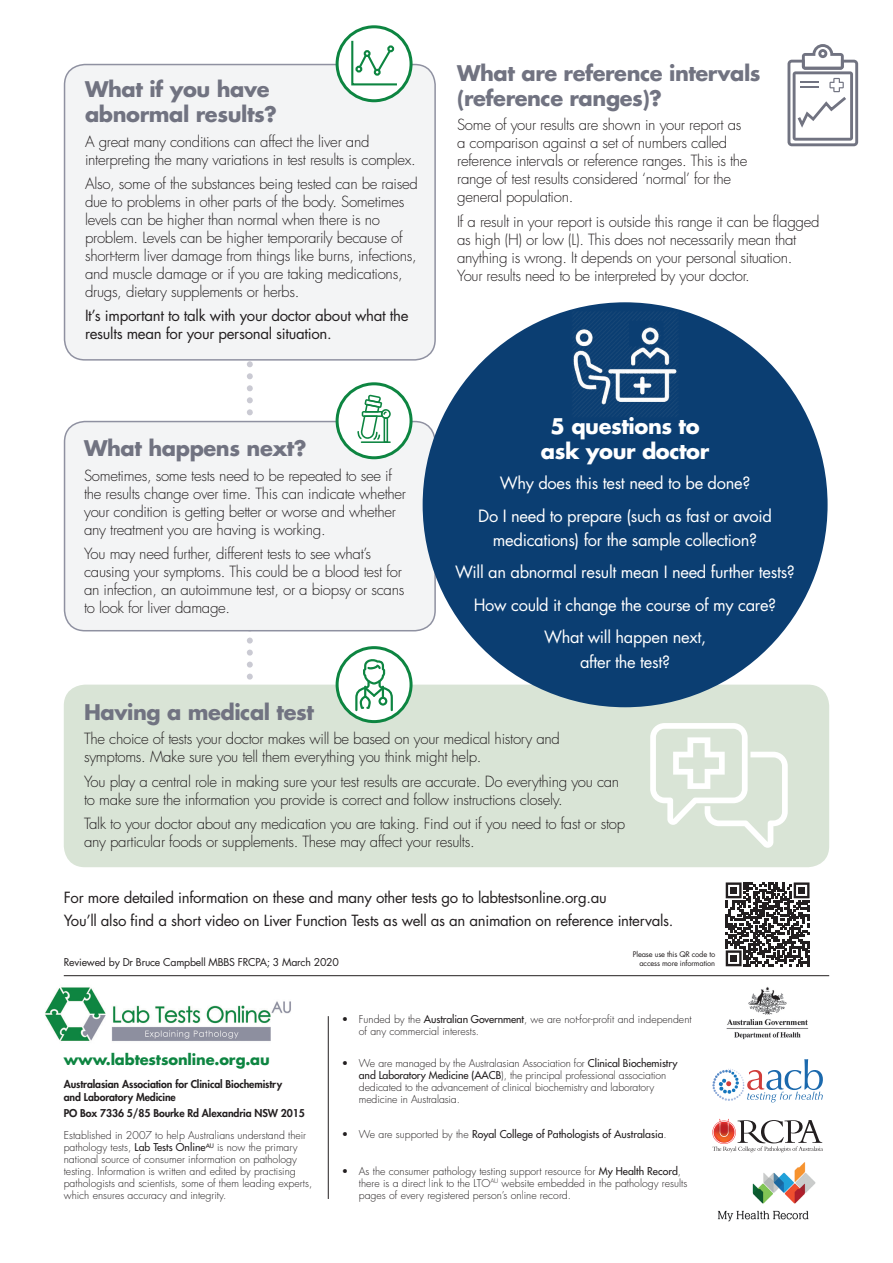
<style>
.page{position:relative;width:893px;height:1263px;background:#fff}
.page>*{position:absolute;margin:0;border:0;box-sizing:border-box;transform-origin:0 0}
.t1{font:700 21px/25.2px "Futura";letter-spacing:-.02em;color:#717381}
.t2{font:700 21px/25.2px "Futura";letter-spacing:-.02em;color:#fff;text-align:center}
.t3{font:16.5px/24px "Futura";letter-spacing:-.02em;color:#fff;text-align:center}
.t4{font:300 15px/18px "Futura";letter-spacing:-.02em;color:#231f20}
.t5{font:15px/18px "Futura";letter-spacing:-.02em;color:#231f20}
.t6{font:700 14.7px "Futura";letter-spacing:-.01em;color:#0d8541}
.t7{font:300 10.5px/12px "Futura";color:#231f20}
.t8{font:800 10.5px/13.5px "Futura";letter-spacing:-.01em;color:#231f20}
.t9{font:10.5px "Futura";color:#231f20}
.t10{font:10.5px "Futura";letter-spacing:-.02em;color:#231f20}
.t11{font:7.5px/9px "Futura";letter-spacing:-.02em;color:#231f20;text-align:right}
.s1{font-weight:400}
.s2{font-weight:300}
</style>
<div class="page">
<svg style="left:247px;top:361px;width:6px;height:324px"></svg>
<div style="left:65px;top:65px;width:370px;height:295px;background:#f3f4f5;border-radius:21px"></div>
<div style="left:64px;top:64px;width:372px;height:297px;border:2px solid #8f91a1;border-radius:21px"></div>
<div style="left:64px;top:685px;width:765px;height:182px;background:#d9e4d6;border-radius:21px"></div>
<div style="left:337px;top:648px;width:74px;height:74px;background:#fff;border-radius:50%"></div>
<div style="left:336px;top:646px;width:77px;height:77px;border:3px solid #0d8541;border-radius:50%"></div>
<svg style="left:355px;top:659px;width:38px;height:52px"></svg>
<div style="left:65px;top:421px;width:370px;height:210px;background:#f3f4f5;border-radius:21px"></div>
<div style="left:64px;top:421px;width:372px;height:210px;border:2px solid #8f91a1;border-radius:21px"></div>
<svg style="left:650px;top:723px;width:138px;height:125px"></svg>
<div style="left:423px;top:302px;width:405px;height:405px;background:#0b3e72;border-radius:50%"></div>
<img style="left:573px;top:312px;width:104px;height:105px">
<img style="left:45px;top:975px;width:253px;height:66px">
<hr style="left:328px;top:1016px;width:1px;height:183px;background:#231f20">
<hr style="left:64px;top:975px;width:765px;height:1px;background:#231f20">
<svg style="left:787px;top:44px;width:71px;height:102px"></svg>
<svg style="left:337px;top:27px;width:74px;height:74px;fill:#fff"></svg>
<div style="left:336px;top:25px;width:77px;height:77px;border:3px solid #0d8541;border-radius:50%"></div>
<svg style="left:350px;top:39px;width:49px;height:48px"></svg>
<div style="left:387px;top:45px;width:7px;height:7px;border:2px solid #0d8541;border-radius:50%"></div>
<div style="left:337px;top:384px;width:74px;height:74px;background:#fff;border-radius:50%"></div>
<div style="left:336px;top:382px;width:77px;height:77px;border:3px solid #0d8541;border-radius:50%"></div>
<svg style="left:357px;top:395px;width:34px;height:48px"></svg>
<svg style="left:712px;top:1059px;width:111px;height:43px"></svg>
<svg style="left:712px;top:1119px;width:111px;height:33px"></svg>
<svg style="left:718px;top:1123px;width:12px;height:11px"></svg>
<img style="left:717px;top:1162px;width:99px;height:60px">
<img style="left:726px;top:986px;width:83px;height:54px">
<svg style="left:726px;top:882px;width:83px;height:84px"></svg>
<div style="left:730px;top:887px;width:7px;height:7px;background:#231f20"></div>
<div style="left:798px;top:887px;width:7px;height:7px;background:#231f20"></div>
<div style="left:730px;top:955px;width:7px;height:7px;background:#231f20"></div>
<p class="t1" style="left:85px;top:76px;width:193px">What if you have abnormal results?</p>
<p class="t4" style="left:85px;top:132px;width:332px">A great many conditions can affect the liver and interpreting the many variations in test results is complex.</p>
<p class="t4" style="left:85px;top:175px;width:334px">Also, some of the substances being tested can be raised due to problems in other parts of the body. Sometimes levels can be higher than normal when there is no problem. Levels can be higher temporarily because of short-term liver damage from things like burns, infections, and muscle damage or if you are taking medications, drugs, dietary supplements or herbs.</p>
<p class="t5" style="left:85px;top:307px;width:325px">It’s important to talk with your doctor about what the results mean for your personal situation.</p>
<p class="t1" style="left:84px;top:435px;width:224px">What happens next?</p>
<p class="t4" style="left:84px;top:466px;width:323px">Sometimes, some tests need to be repeated to see if the results change over time. This can indicate whether your condition is getting better or worse and whether any treatment you are having is working.</p>
<p class="t4" style="left:84px;top:545px;width:322px">You may need further, different tests to see what’s causing your symptoms. This could be a blood test for an infection, an autoimmune test, or a biopsy or scans to look for liver damage.</p>
<p class="t1" style="left:457px;top:60px;width:305px">What are reference intervals (reference ranges)?</p>
<p class="t4" style="left:457px;top:116px;width:292px">Some of your results are shown in your report as a comparison against a set of numbers called reference intervals or reference ranges. This is the range of test results considered ‘normal’ for the general population.</p>
<p class="t4" style="left:457px;top:212px;width:364px">If a result in your report is outside this range it can be flagged as high (H) or low (L). This does not necessarily mean that anything is wrong. It depends on your personal situation.<br>Your results need to be interpreted by your doctor.</p>
<p class="t2" style="left:541px;top:413px;width:170px">5 questions to ask your doctor</p>
<p class="t3" style="left:500px;top:472px;width:252px">Why does this test need to be done?</p>
<p class="t3" style="left:478px;top:504px;width:295px">Do I need to prepare (such as fast or avoid medications) for the sample collection?</p>
<p class="t3" style="left:455px;top:561px;width:341px">Will an abnormal result mean I need further tests?</p>
<p class="t3" style="left:474px;top:593px;width:304px">How could it change the course of my care?</p>
<p class="t3" style="left:544px;top:626px;width:163px">What will happen next, after the test?</p>
<p class="t1" style="left:84px;top:699px;width:231px">Having a medical test</p>
<p class="t4" style="left:84px;top:730px;width:477px">The choice of tests your doctor makes will be based on your medical history and symptoms. Make sure you tell them everything you think might help.</p>
<p class="t4" style="left:84px;top:772px;width:537px">You play a central role in making sure your test results are accurate. Do everything you can to make sure the information you provide is correct and follow instructions closely.</p>
<p class="t4" style="left:84px;top:815px;width:543px">Talk to your doctor about any medication you are taking. Find out if you need to fast or stop any particular foods or supplements. These may affect your results.</p>
<p class="t5" style="left:64px;top:889px;width:544px">For more detailed information on these and many other tests go to labtestsonline.org.au</p>
<p class="t5" style="left:64px;top:911px;width:611px">You’ll also find a short video on Liver Function Tests as well as an animation on reference intervals.</p>
<p class="t10" style="left:64px;top:955px;width:277px">Reviewed by Dr Bruce Campbell MBBS FRCPA; 3 March 2020</p>
<p class="t11" style="left:633px;top:949px;width:84px">Please use this QR code to access more information</p>
<p class="t6" style="left:64px;top:1050px;width:208px">www.labtestsonline.org.au</p>
<p class="t8" style="left:64px;top:1077px;width:220px">Australasian Association for Clinical Biochemistry and Laboratory Medicine</p>
<p class="t8" style="left:64px;top:1106px;width:243px">PO Box 7336 5/85 Bourke Rd Alexandria NSW 2015</p>
<p class="t7" style="left:64px;top:1130px;width:250px">Established in 2007 to help Australians understand their pathology tests, <span class="s1">Lab Tests Online</span><sup>AU</sup> is now the primary national source of consumer information on pathology testing. Information is written and edited by practising pathologists and scientists, some of them leading experts, which ensures accuracy and integrity.</p>
<p class="t7" style="left:359px;top:1013px;width:334px;text-indent:-17px">• Funded by the <span class="s1">Australian Government</span>, we are not-for-profit and independent of any commercial interests.</p>
<p class="t7" style="left:359px;top:1057px;width:320px;text-indent:-17px">• We are managed by the Australasian Association for <span class="s1">Clinical Biochemistry and Laboratory Medicine (AACB</span>), the principal professional association dedicated to the advancement of clinical biochemistry and laboratory medicine in Australasia.</p>
<p class="t9" style="left:342px;top:1128px;width:326px"><span class="s2">• We are supported by the</span> Royal College of Pathologists of Australasia<span class="s2">.</span></p>
<p class="t7" style="left:359px;top:1165px;width:330px;text-indent:-17px">• As the consumer pathology testing support resource for <span class="s1">My Health Record</span>, there is a direct link to the LTO<sup>AU</sup> website embedded in the pathology results pages of every registered person’s online record.</p>
</div>
